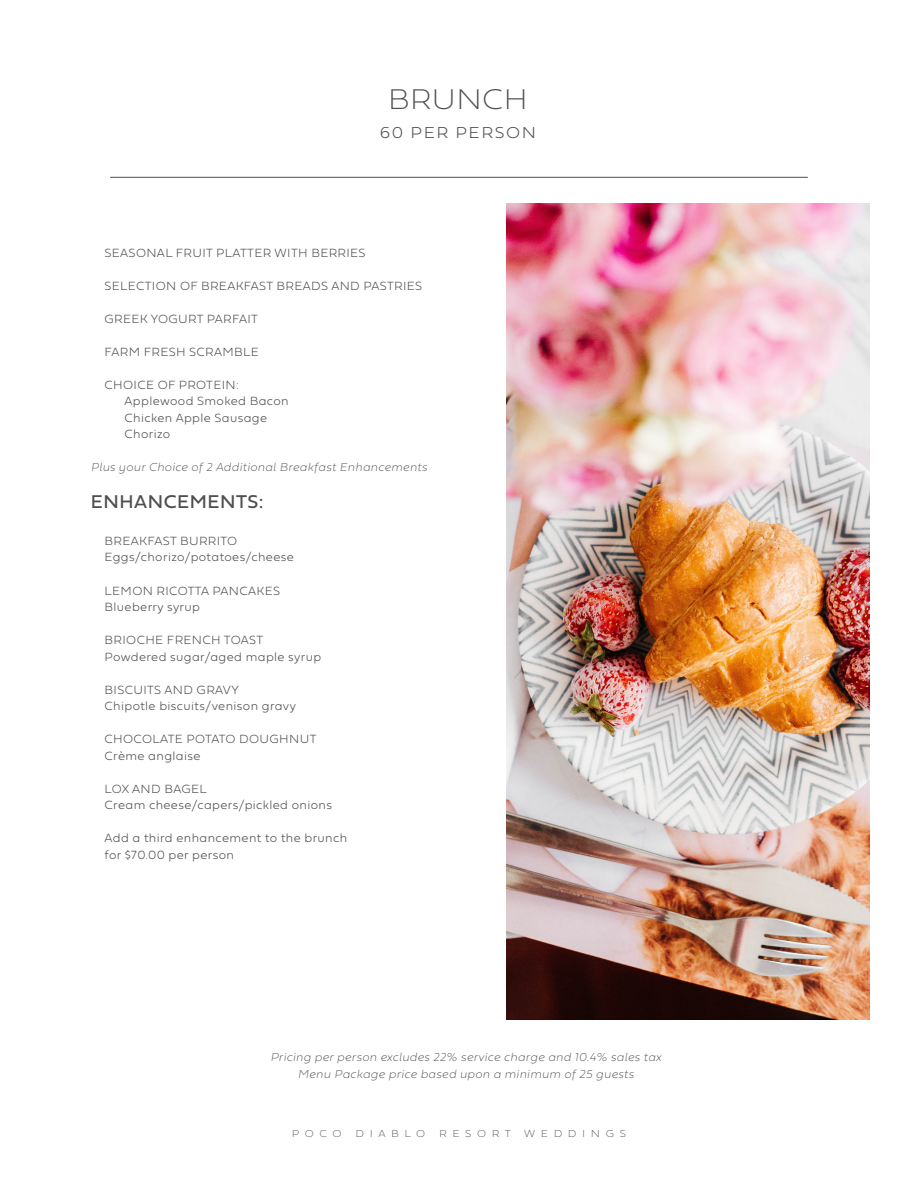
<style>
.page{position:relative;width:918px;height:1188px;background:#fff}
.page>*{position:absolute;margin:0;border:0;box-sizing:border-box;transform-origin:0 0}
._3_meal{font:29.7px "Fieldwork Geo Hair";color:#4f4f51;scale:1.05 1}
.tabbed_extras{font:19.35px "Fieldwork Geo Regular";letter-spacing:.03em;color:#4f4f51}
._3_meal-2{font:100 16.5px "Fieldwork Geo";letter-spacing:.09em;color:#4f4f51;scale:1.05 1}
.tabbed_extras-2{font:100 12.45px "Fieldwork Geo";letter-spacing:.03em;color:#4f4f51}
.tabbed_extras-3{font:12px "Fieldwork Italic Hair";letter-spacing:.03em;color:#4f4f51}
._3_meal-3{font:10.5px "Fieldwork Hum Hair";letter-spacing:.51em;color:#4f4f51;scale:1.05 1}
</style>
<div class="page">
<hr style="left:110px;top:177px;width:698px;height:1px;background:#4f4f51">
<img style="left:507px;top:203px;width:362px;height:817px">
<p class="_3_meal" style="left:388px;top:75px;width:135px">BRUNCH</p>
<p class="_3_meal-2" style="left:380px;top:120px;width:150px">60 PER PERSON</p>
<p class="tabbed_extras-2" style="left:105px;top:243px;width:263px">SEASONAL FRUIT PLATTER WITH BERRIES</p>
<p class="tabbed_extras-2" style="left:105px;top:276px;width:319px">SELECTION OF BREAKFAST BREADS AND PASTRIES</p>
<p class="tabbed_extras-2" style="left:105px;top:309px;width:155px">GREEK YOGURT PARFAIT</p>
<p class="tabbed_extras-2" style="left:105px;top:342px;width:156px">FARM FRESH SCRAMBLE</p>
<p class="tabbed_extras-2" style="left:105px;top:375px;width:136px">CHOICE OF PROTEIN:</p>
<p class="tabbed_extras-2" style="left:125px;top:391px;width:166px">Applewood Smoked Bacon</p>
<p class="tabbed_extras-2" style="left:125px;top:408px;width:144px">Chicken Apple Sausage</p>
<p class="tabbed_extras-2" style="left:125px;top:424px;width:47px">Chorizo</p>
<p class="tabbed_extras-3" style="left:91px;top:458px;width:338px">Plus your Choice of 2 Additional Breakfast Enhancements</p>
<p class="tabbed_extras" style="left:91px;top:487px;width:174px">ENHANCEMENTS:</p>
<p class="tabbed_extras-2" style="left:105px;top:531px;width:134px">BREAKFAST BURRITO</p>
<p class="tabbed_extras-2" style="left:105px;top:548px;width:191px">Eggs/chorizo/potatoes/cheese</p>
<p class="tabbed_extras-2" style="left:105px;top:581px;width:177px">LEMON RICOTTA PANCAKES</p>
<p class="tabbed_extras-2" style="left:105px;top:597px;width:97px">Blueberry syrup</p>
<p class="tabbed_extras-2" style="left:105px;top:630px;width:160px">BRIOCHE FRENCH TOAST</p>
<p class="tabbed_extras-2" style="left:105px;top:647px;width:218px">Powdered sugar/aged maple syrup</p>
<p class="tabbed_extras-2" style="left:105px;top:680px;width:136px">BISCUITS AND GRAVY</p>
<p class="tabbed_extras-2" style="left:105px;top:696px;width:193px">Chipotle biscuits/venison gravy</p>
<p class="tabbed_extras-2" style="left:105px;top:729px;width:213px">CHOCOLATE POTATO DOUGHNUT</p>
<p class="tabbed_extras-2" style="left:105px;top:746px;width:97px">Crème anglaise</p>
<p class="tabbed_extras-2" style="left:105px;top:779px;width:104px">LOX AND BAGEL</p>
<p class="tabbed_extras-2" style="left:105px;top:795px;width:229px">Cream cheese/capers/pickled onions</p>
<p class="tabbed_extras-2" style="left:105px;top:828px;width:244px">Add a third enhancement to the brunch</p>
<p class="tabbed_extras-2" style="left:105px;top:845px;width:131px">for $70.00 per person</p>
<p class="tabbed_extras-3" style="left:270px;top:1048px;width:392px">Pricing per person excludes 22% service charge and 10.4% sales tax</p>
<p class="tabbed_extras-3" style="left:298px;top:1064px;width:337px">Menu Package price based upon a minimum of 25 guests</p>
<p class="_3_meal-3" style="left:292px;top:1125px;width:49px">POCO</p>
<p class="_3_meal-3" style="left:355px;top:1125px;width:68px">DIABLO</p>
<p class="_3_meal-3" style="left:439px;top:1125px;width:70px">RESORT</p>
<p class="_3_meal-3" style="left:524px;top:1125px;width:98px">WEDDINGS</p>
</div>
